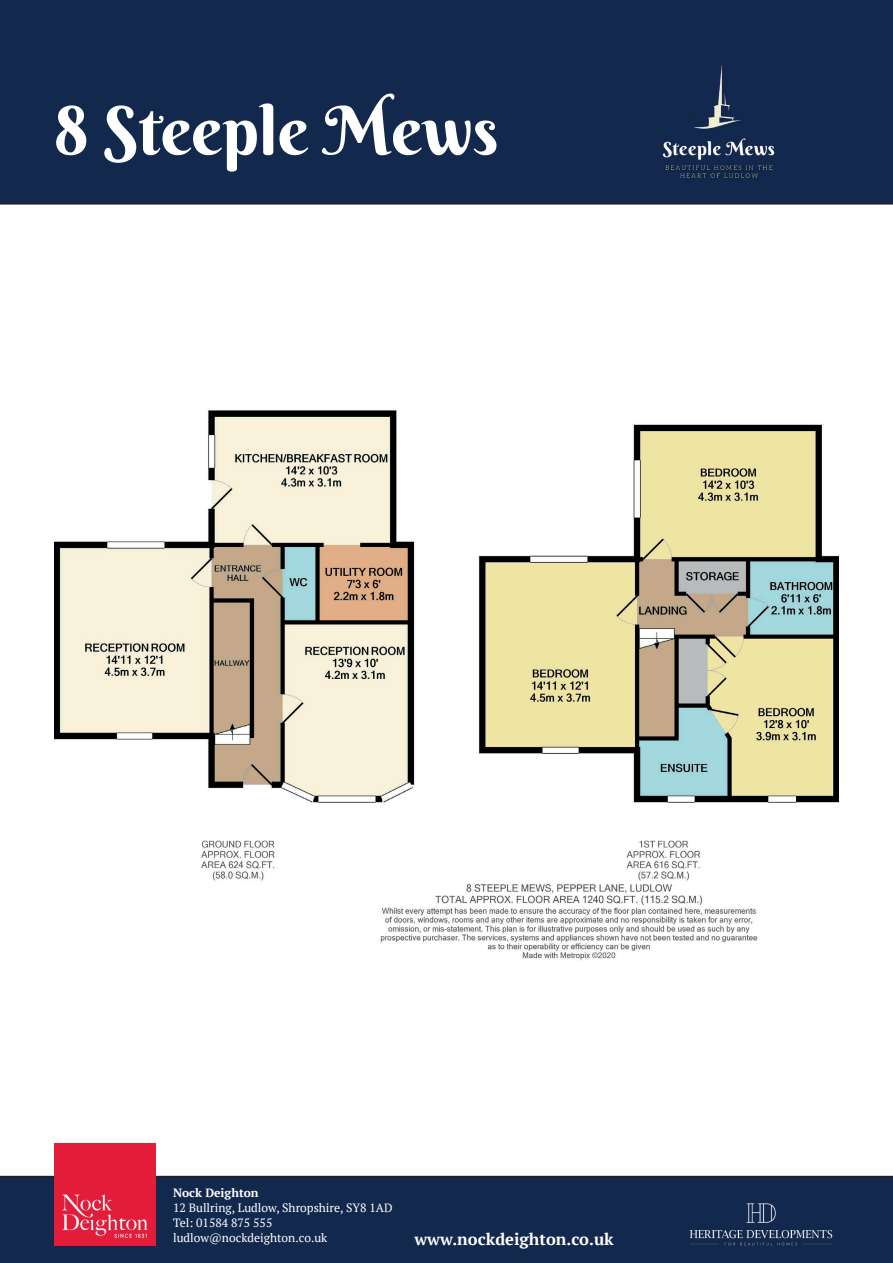
<style>
.page{position:relative;width:893px;height:1263px;background:#fff}
.page>*{position:absolute;margin:0;border:0;box-sizing:border-box;transform-origin:0 0}
.t1{font:67.5px "Berkshire Swash";color:#fff}
.t2{font:700 16.5px "PT Serif";color:#fff}
.t3{font:12px/15px "PT Serif";color:#fff}
.t4{font:700 12px "PT Serif";color:#fff}
</style>
<div class="page">
<div style="left:0;top:1176px;width:893px;height:87px;background:#13284d"></div>
<div style="left:0;top:0;width:893px;height:205px;background:#13284d"></div>
<div style="left:593px;top:45px;width:251px;height:144px;background:#13284d"></div>
<img style="left:54px;top:1144px;width:101px;height:101px">
<img style="left:646px;top:1179px;width:193px;height:84px">
<img style="left:54px;top:409px;width:785px;height:552px">
<h1 class="t1" style="left:54px;top:89px;width:446px">8 Steeple Mews</h1>
<p class="t4" style="left:173px;top:1185px;width:87px">Nock Deighton</p>
<p class="t3" style="left:173px;top:1200px;width:221px">12 Bullring, Ludlow, Shropshire, SY8 1AD<br>Tel: 01584 875 555 ludlow@nockdeighton.co.uk</p>
<h2 class="t2" style="left:414px;top:1228px;width:201px">www.nockdeighton.co.uk</h2>
</div>
